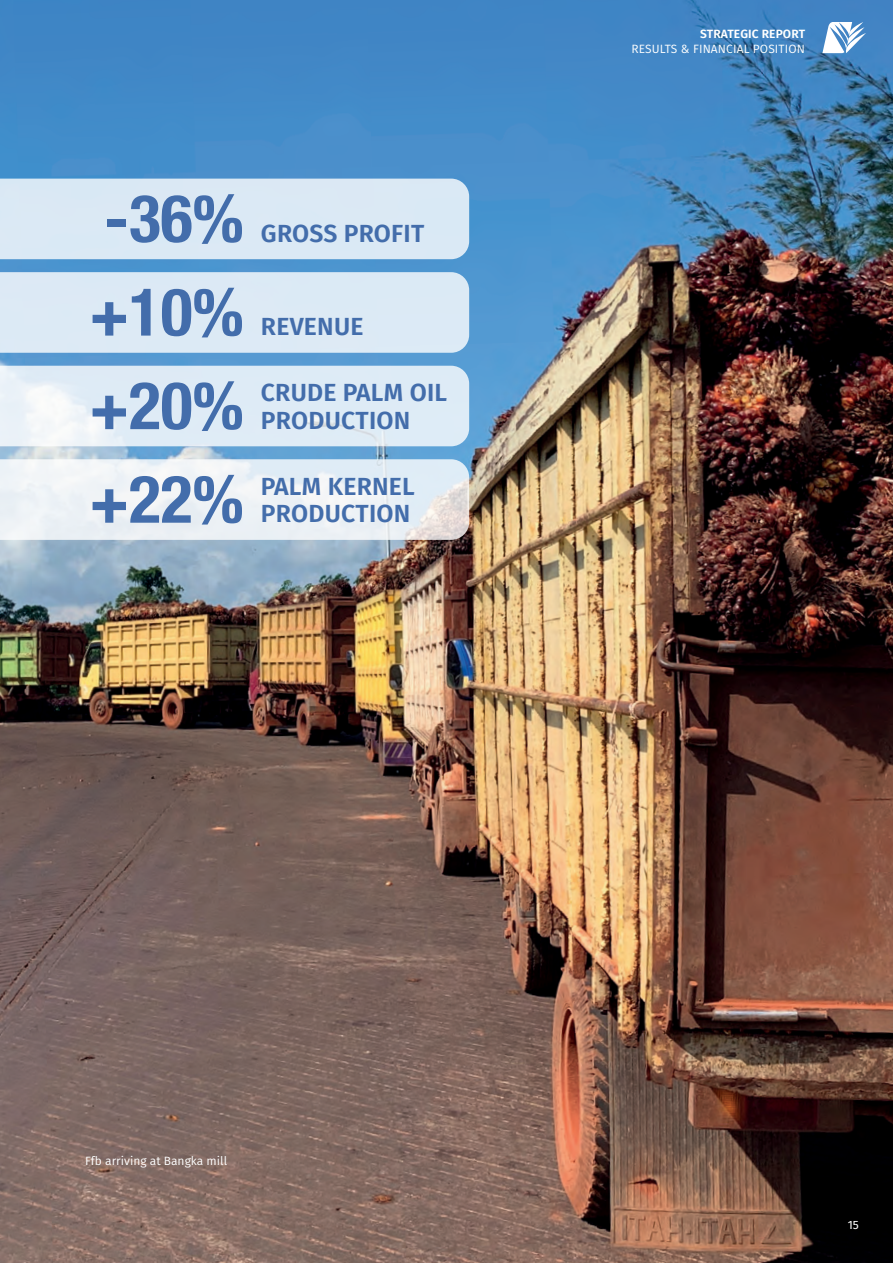
<style>
.page{position:relative;width:893px;height:1263px;background:#fff}
.page>*{position:absolute;margin:0;border:0;box-sizing:border-box;transform-origin:0 0}
.t1{font:700 condensed 66px/93.6px "Helvetica Neue";color:#436dab;text-align:justify}
.t2{font:600 24.75px/27.8px "Fira Sans";letter-spacing:.01em;color:#436dab}
.t3{font:12px "Fira Sans";color:#fff}
.t4{font:600 12px "Fira Sans";letter-spacing:.01em;color:#fff}
.t5{font:12px "Fira Sans";color:#fff}
</style>
<div class="page">
<img style="left:0;top:0;width:893px;height:1263px">
<svg style="left:822px;top:22px;width:44px;height:31px"></svg>
<div style="left:0;top:179px;width:469px;height:80px;background:#dbe9f5"></div>
<div style="left:0;top:272px;width:469px;height:81px;background:#dceaf5"></div>
<svg style="left:0;top:366px;width:469px;height:80px;background:#e0ecf6"></svg>
<svg style="left:0;top:459px;width:469px;height:81px"></svg>
<h1 class="t1" style="left:89px;top:167px;width:156px">-36% +10% +20% +22%</h1>
<p class="t2" style="left:261px;top:219px;width:165px">GROSS PROFIT</p>
<p class="t2" style="left:261px;top:313px;width:104px">REVENUE</p>
<p class="t2" style="left:261px;top:378px;width:188px">CRUDE PALM OIL<br>PRODUCTION</p>
<p class="t2" style="left:261px;top:472px;width:155px">PALM KERNEL<br>PRODUCTION</p>
<p class="t4" style="left:700px;top:25px;width:107px">STRATEGIC REPORT</p>
<p class="t3" style="left:631px;top:40px;width:175px">RESULTS &amp; FINANCIAL POSITION</p>
<p class="t3" style="left:85px;top:1152px;width:144px">Ffb arriving at Bangka mill</p>
<p class="t5" style="left:848px;top:1217px;width:13px">15</p>
</div>
